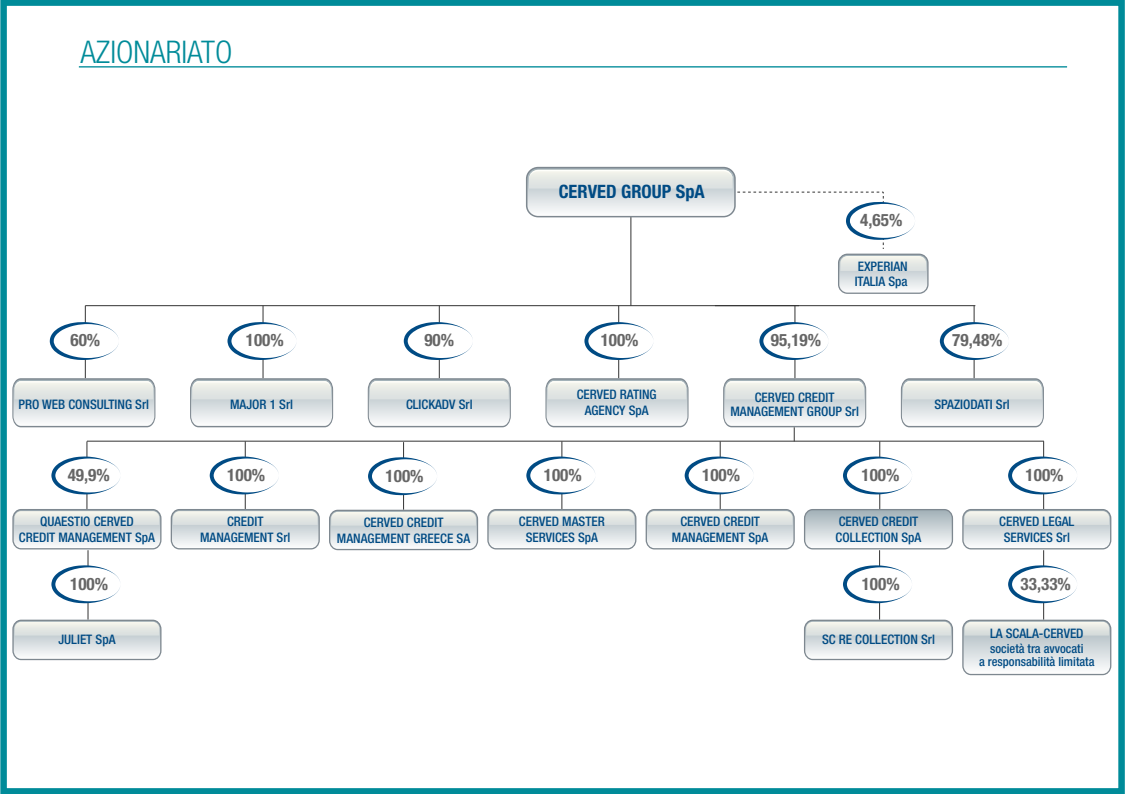
<style>
.page{position:relative;width:1125px;height:794px;background:#fff}
.page>*{position:absolute;margin:0;border:0;box-sizing:border-box;transform-origin:0 0}
.t1{font:300 condensed 31.25px "Helvetica Neue LT Std";color:#008b99}
.t2{font:700 condensed 18.38px "Helvetica Neue LT Std";color:#004b84}
.t3{font:700 condensed 17.12px "Helvetica Neue LT Std";color:#666}
.t4{font:500 condensed 13.12px/15.8px "Helvetica Neue LT Std";color:#004b84;text-align:center}
.t5{font:500 condensed 12.5px/12.5px "Helvetica Neue LT Std";color:#004b84;text-align:center}
</style>
<div class="page">
<hr style="left:87px;top:441px;width:957px;height:1px;background:#333">
<hr style="left:85px;top:305px;width:714px;height:1px;background:#333">
<hr style="left:715px;top:305px;width:260px;height:1px;background:#333">
<hr style="left:631px;top:181px;width:1px;height:125px;background:#333">
<hr style="left:85px;top:306px;width:1px;height:72px;background:#333">
<svg style="left:12px;top:378px;width:143px;height:49px"></svg>
<svg style="left:50px;top:322px;width:69px;height:38px"></svg>
<hr style="left:263px;top:306px;width:1px;height:72px;background:#333">
<svg style="left:190px;top:378px;width:143px;height:49px"></svg>
<svg style="left:227px;top:322px;width:70px;height:38px"></svg>
<hr style="left:1043px;top:441px;width:1px;height:68px;background:#333">
<svg style="left:1008px;top:456px;width:69px;height:38px"></svg>
<svg style="left:962px;top:509px;width:149px;height:40px"></svg>
<hr style="left:618px;top:306px;width:1px;height:72px;background:#333">
<svg style="left:545px;top:378px;width:144px;height:49px"></svg>
<svg style="left:584px;top:322px;width:70px;height:38px"></svg>
<svg style="left:526px;top:167px;width:403px;height:127px"></svg>
<hr style="left:879px;top:441px;width:1px;height:68px;background:#333">
<svg style="left:804px;top:509px;width:149px;height:40px;background:#cad1d5"></svg>
<svg style="left:843px;top:456px;width:69px;height:38px"></svg>
<hr style="left:879px;top:550px;width:1px;height:70px;background:#333">
<svg style="left:804px;top:620px;width:149px;height:40px;background:#dadfe0"></svg>
<svg style="left:843px;top:565px;width:69px;height:38px"></svg>
<div style="left:0;top:0;width:1125px;height:794px;border:7px solid #008b99"></div>
<hr style="left:79px;top:66px;width:988px;height:2px;background:#008b99">
<hr style="left:439px;top:306px;width:1px;height:72px;background:#333">
<svg style="left:368px;top:378px;width:143px;height:49px"></svg>
<svg style="left:404px;top:322px;width:69px;height:38px"></svg>
<hr style="left:720px;top:441px;width:1px;height:68px;background:#333">
<svg style="left:646px;top:509px;width:149px;height:40px"></svg>
<svg style="left:685px;top:456px;width:69px;height:38px"></svg>
<hr style="left:562px;top:441px;width:1px;height:68px;background:#333">
<svg style="left:487px;top:509px;width:149px;height:40px"></svg>
<svg style="left:526px;top:456px;width:69px;height:38px"></svg>
<hr style="left:245px;top:441px;width:1px;height:68px;background:#333">
<svg style="left:171px;top:509px;width:149px;height:40px"></svg>
<svg style="left:210px;top:456px;width:69px;height:38px"></svg>
<hr style="left:87px;top:441px;width:1px;height:68px;background:#333">
<svg style="left:12px;top:509px;width:150px;height:40px"></svg>
<svg style="left:51px;top:456px;width:69px;height:38px"></svg>
<hr style="left:88px;top:550px;width:1px;height:70px;background:#333">
<svg style="left:12px;top:620px;width:150px;height:40px;background:#dadfe0"></svg>
<svg style="left:51px;top:565px;width:69px;height:38px"></svg>
<hr style="left:403px;top:442px;width:1px;height:68px;background:#333">
<svg style="left:329px;top:510px;width:149px;height:40px;background:#dadfe0"></svg>
<svg style="left:368px;top:457px;width:69px;height:38px"></svg>
<hr style="left:974px;top:306px;width:1px;height:72px;background:#333">
<svg style="left:901px;top:378px;width:143px;height:49px"></svg>
<svg style="left:940px;top:322px;width:69px;height:38px"></svg>
<hr style="left:795px;top:306px;width:1px;height:72px;background:#333">
<svg style="left:723px;top:378px;width:143px;height:63px"></svg>
<svg style="left:759px;top:322px;width:69px;height:38px"></svg>
<hr style="left:1043px;top:550px;width:1px;height:70px;background:#333">
<svg style="left:962px;top:620px;width:149px;height:55px;background:#d8dddf"></svg>
<svg style="left:1008px;top:565px;width:69px;height:38px"></svg>
<h1 class="t1" style="left:80px;top:34px;width:154px">AZIONARIATO</h1>
<h2 class="t2" style="left:559px;top:180px;width:148px">CERVED GROUP SpA</h2>
<h3 class="t3" style="left:860px;top:210px;width:44px">4,65%</h3>
<p class="t4" style="left:855px;top:258px;width:55px;text-align:left">EXPERIAN<br>ITALIA Spa</p>
<h3 class="t3" style="left:70px;top:330px;width:31px">60%</h3>
<h3 class="t3" style="left:246px;top:330px;width:39px">100%</h3>
<h3 class="t3" style="left:424px;top:330px;width:31px">90%</h3>
<h3 class="t3" style="left:601px;top:330px;width:39px">100%</h3>
<h3 class="t3" style="left:771px;top:330px;width:52px">95,19%</h3>
<h3 class="t3" style="left:952px;top:330px;width:52px">79,48%</h3>
<p class="t4" style="left:19px;top:396px;width:132px">PRO WEB CONSULTING Srl</p>
<p class="t4" style="left:230px;top:396px;width:64px">MAJOR 1 Srl</p>
<p class="t4" style="left:406px;top:396px;width:68px">CLICKADV Srl</p>
<p class="t4" style="left:577px;top:386px;width:81px">CERVED RATING<br>AGENCY SpA</p>
<p class="t4" style="left:730px;top:390px;width:130px;line-height:13.8px">CERVED CREDIT<br>MANAGEMENT GROUP Srl</p>
<p class="t4" style="left:934px;top:396px;width:77px">SPAZIODATI Srl</p>
<h3 class="t3" style="left:68px;top:464px;width:44px">49,9%</h3>
<p class="t4" style="left:19px;top:514px;width:138px">QUAESTIO CERVED<br>CREDIT MANAGEMENT SpA</p>
<h3 class="t3" style="left:227px;top:464px;width:39px">100%</h3>
<p class="t4" style="left:200px;top:514px;width:92px">CREDIT<br>MANAGEMENT Srl</p>
<h3 class="t3" style="left:386px;top:465px;width:39px">100%</h3>
<p class="t4" style="left:337px;top:514px;width:135px">CERVED CREDIT<br>MANAGEMENT GREECE SA</p>
<h3 class="t3" style="left:544px;top:464px;width:39px">100%</h3>
<p class="t4" style="left:519px;top:514px;width:87px">CERVED MASTER<br>SERVICES SpA</p>
<h3 class="t3" style="left:702px;top:464px;width:39px">100%</h3>
<p class="t4" style="left:672px;top:514px;width:98px">CERVED CREDIT<br>MANAGEMENT SpA</p>
<h3 class="t3" style="left:861px;top:464px;width:39px">100%</h3>
<p class="t4" style="left:836px;top:514px;width:87px;text-align:left">CERVED CREDIT<br>COLLECTION SpA</p>
<h3 class="t3" style="left:1026px;top:464px;width:39px">100%</h3>
<p class="t4" style="left:999px;top:514px;width:77px">CERVED LEGAL<br>SERVICES Srl</p>
<h3 class="t3" style="left:70px;top:573px;width:39px">100%</h3>
<h3 class="t3" style="left:862px;top:573px;width:39px">100%</h3>
<h3 class="t3" style="left:1021px;top:573px;width:52px">33,33%</h3>
<p class="t4" style="left:58px;top:632px;width:59px">JULIET SpA</p>
<p class="t4" style="left:822px;top:632px;width:115px">SC RE COLLECTION Srl</p>
<p class="t4" style="left:990px;top:625px;width:95px">LA SCALA-CERVED</p>
<p class="t5" style="left:979px;top:642px;width:117px">società tra avvocati<br>a responsabilità limitata</p>
</div>
